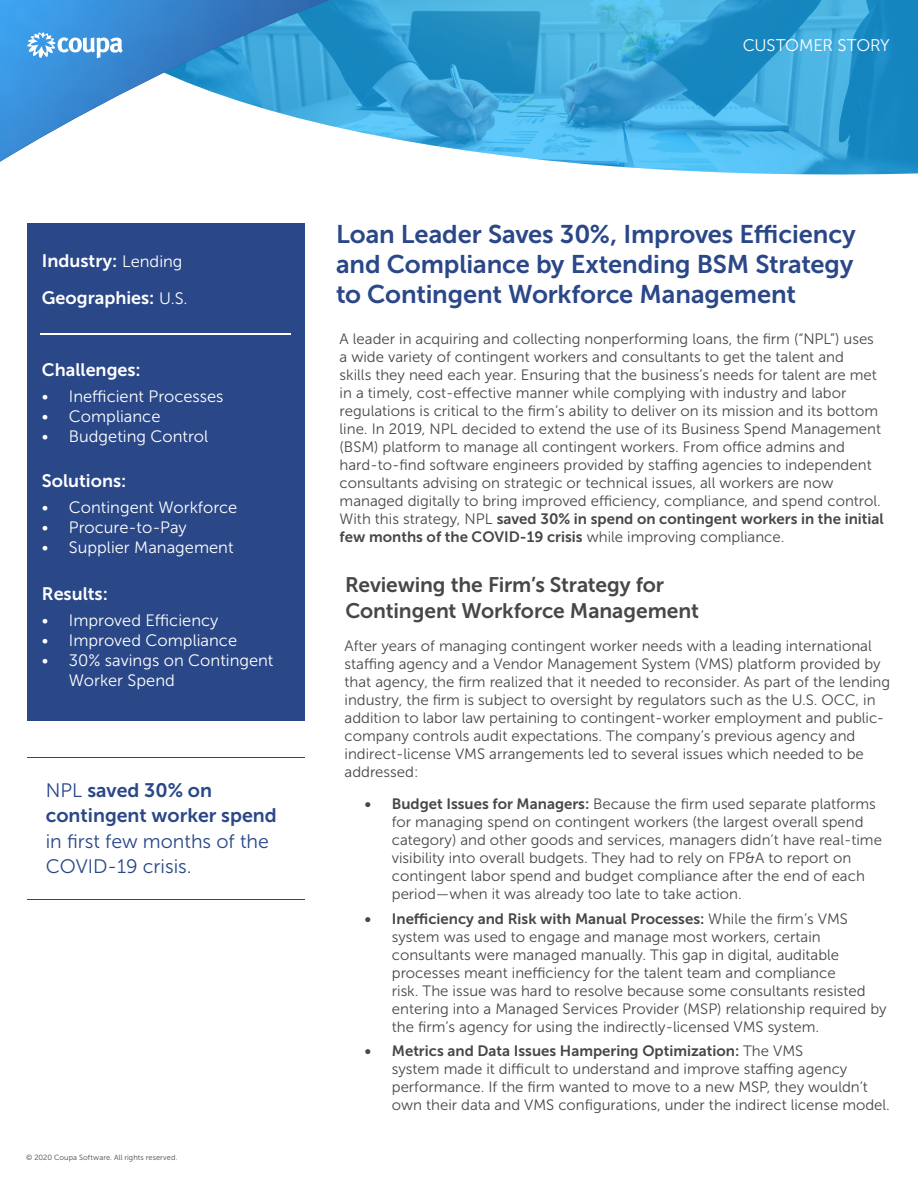
<style>
.page{position:relative;width:918px;height:1188px;background:#fff}
.page>*{position:absolute;margin:0;border:0;box-sizing:border-box;transform-origin:0 0}
.t1{font:25.5px/30px "Museo Sans 700";letter-spacing:-.01em;color:#2a4788;text-align:justify}
.t2{font:21px/25.2px "Museo Sans 700";letter-spacing:-.01em;color:#474747}
.t3{font:19.5px/25.5px "Museo Sans 300";color:#2a4788}
.t4{font:18px "Museo Sans 700";color:#fff}
.t5{font:16.8px "Museo Sans 300";letter-spacing:-.005em;color:#fff}
.t6{font:16.5px/19.8px "Museo Sans 300";color:#fff}
.t7{font:15px/18px "Museo Sans 300";color:#474747}
.t8{font:7.5px "Museo Sans 300";letter-spacing:.01em;color:#474747}
.s1{font-family:"Museo Sans 300";font-size:16.5px}
.s2{font-family:"Museo Sans 700"}
</style>
<div class="page">
<img style="left:0;top:0;width:918px;height:174px">
<svg style="left:27px;top:32px;width:96px;height:26px"></svg>
<div style="left:27px;top:224px;width:277px;height:497px;background:#2a4788"></div>
<hr style="left:40px;top:333px;width:251px;height:2px;background:#fff">
<hr style="left:27px;top:757px;width:277px;height:1px;background:#2a4788">
<hr style="left:27px;top:899px;width:277px;height:1px;background:#2a4788">
<p class="t5" style="left:743px;top:36px;width:149px">CUSTOMER STORY</p>
<p class="t4" style="left:42px;top:251px;width:142px">Industry: <span class="s1">Lending</span></p>
<p class="t4" style="left:42px;top:288px;width:147px">Geographies: <span class="s1">U.S.</span></p>
<p class="t4" style="left:42px;top:359px;width:100px">Challenges:</p>
<p class="t6" style="left:42px;top:387px;width:183px">• Inefficient Processes</p>
<p class="t6" style="left:42px;top:407px;width:120px">• Compliance</p>
<p class="t6" style="left:42px;top:426px;width:168px">• Budgeting Control</p>
<p class="t4" style="left:42px;top:471px;width:86px">Solutions:</p>
<p class="t6" style="left:42px;top:498px;width:197px">• Contingent Workforce</p>
<p class="t6" style="left:42px;top:518px;width:146px">• Procure-to-Pay</p>
<p class="t6" style="left:42px;top:538px;width:193px">• Supplier Management</p>
<p class="t4" style="left:42px;top:584px;width:67px">Results:</p>
<p class="t6" style="left:42px;top:611px;width:178px">• Improved Efficiency</p>
<p class="t6" style="left:42px;top:631px;width:197px">• Improved Compliance</p>
<p class="t6" style="left:69px;top:651px;width:206px;text-indent:-27px">• 30% savings on Contingent<br>Worker Spend</p>
<p class="t3" style="left:46px;top:777px;width:232px">NPL <span class="s2">saved 30% on contingent worker spend </span>in first few months of the<br>COVID-19 crisis.</p>
<p class="t8" style="left:26px;top:1153px;width:153px">© 2020 Coupa Software. All rights reserved.</p>
<p class="t1" style="left:336px;top:219px;width:521px">Loan Leader Saves 30%, Improves Efficiency and Compliance by Extending BSM Strategy to Contingent Workforce Management</p>
<p class="t7" style="left:340px;top:330px;width:546px">A leader in acquiring and collecting nonperforming loans, the firm (“NPL”) uses a wide variety of contingent workers and consultants to get the talent and<br>skills they need each year. Ensuring that the business’s needs for talent are met in a timely, cost-effective manner while complying with industry and labor regulations is critical to the firm’s ability to deliver on its mission and its bottom line. In 2019, NPL decided to extend the use of its Business Spend Management (BSM) platform to manage all contingent workers. From office admins and hard-to-find software engineers provided by staffing agencies to independent consultants advising on strategic or technical issues, all workers are now managed digitally to bring improved efficiency, compliance, and spend control.<br>With this strategy, NPL <span class="s2">saved 30% in spend on contingent workers in the initial few months of the COVID-19 crisis</span> while improving compliance.</p>
<p class="t2" style="left:345px;top:573px;width:355px">Reviewing the Firm’s Strategy for<br>Contingent Workforce Management</p>
<p class="t7" style="left:345px;top:637px;width:547px">After years of managing contingent worker needs with a leading international staffing agency and a Vendor Management System (VMS) platform provided by that agency, the firm realized that it needed to reconsider. As part of the lending industry, the firm is subject to oversight by regulators such as the U.S. OCC, in addition to labor law pertaining to contingent-worker employment and public&shy;company controls audit expectations. The company’s previous agency and indirect-license VMS arrangements led to several issues which needed to be addressed:</p>
<p class="t7" style="left:392px;top:795px;width:492px;text-indent:-27px"><span class="s2">• Budget Issues for Managers:</span> Because the firm used separate platforms for managing spend on contingent workers (the largest overall spend category) and other goods and services, managers didn’t have real-time visibility into overall budgets. They had to rely on FP&amp;A to report on contingent labor spend and budget compliance after the end of each period—when it was already too late to take action.</p>
<p class="t7" style="left:392px;top:910px;width:496px;text-indent:-27px"><span class="s2">• Inefficiency and Risk with Manual Processes:</span> While the firm’s VMS system was used to engage and manage most workers, certain consultants were managed manually. This gap in digital, auditable processes meant inefficiency for the talent team and compliance<br>risk. The issue was hard to resolve because some consultants resisted entering into a Managed Services Provider (MSP) relationship required by the firm’s agency for using the indirectly-licensed VMS system.</p>
<p class="t7" style="left:392px;top:1042px;width:500px;text-indent:-27px"><span class="s2">• Metrics and Data Issues Hampering Optimization:</span> The VMS<br>system made it difficult to understand and improve staffing agency performance. If the firm wanted to move to a new MSP, they wouldn’t own their data and VMS configurations, under the indirect license model.</p>
</div>
